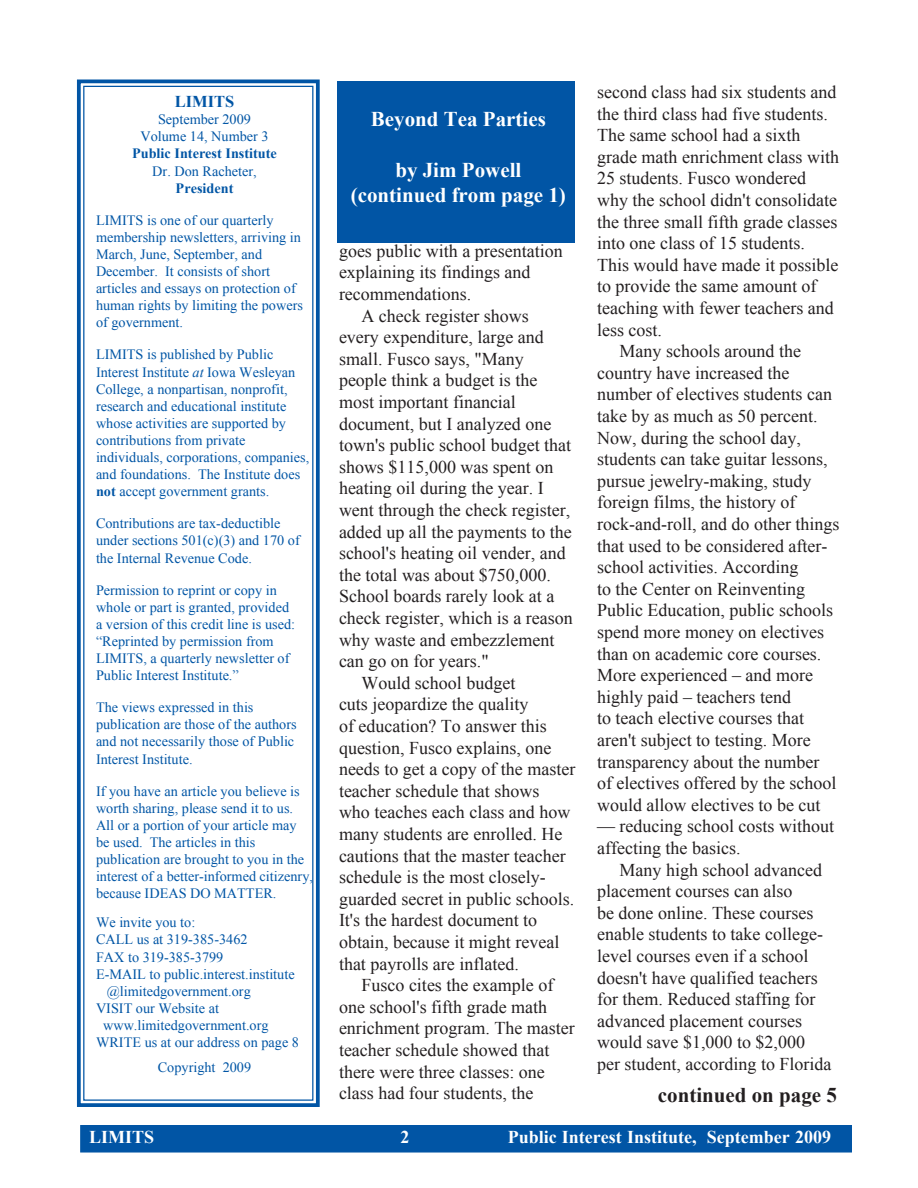
<style>
.page{position:relative;width:918px;height:1188px;background:#fff}
.page>*{position:absolute;margin:0;border:0;box-sizing:border-box;transform-origin:0 0}
.t1{font:700 21px "Times New Roman";color:#fff}
.t2{font:700 21px "Times New Roman";color:#231f20}
.t3{font:18px/21.6px "Times New Roman";color:#231f20}
.t4{font:700 18px "Times New Roman";color:#fff}
.t5{font:700 16.5px "Times New Roman";color:#0155a5}
.t6{font:14.25px/17.1px "Times New Roman";color:#0155a5}
.t7{font:700 14.25px "Times New Roman";color:#0155a5}
.s1{font-style:italic}
.s2{font-weight:700}
</style>
<div class="page">
<div style="left:81px;top:1126px;width:770px;height:26px;background:#0155a5"></div>
<div style="left:80px;top:1125px;width:772px;height:28px;border:2px solid #0155a5"></div>
<svg style="left:76px;top:79px;width:244px;height:1028px"></svg>
<div style="left:83px;top:86px;width:230px;height:1015px;border:1px solid #0155a5"></div>
<div style="left:338px;top:81px;width:237px;height:162px;background:#0155a5"></div>
<p class="t5" style="left:175px;top:90px;width:61px">LIMITS</p>
<p class="t6" style="left:158px;top:111px;width:95px">September 2009</p>
<p class="t6" style="left:140px;top:128px;width:130px">Volume 14, Number 3</p>
<p class="t7" style="left:132px;top:144px;width:146px">Public Interest Institute</p>
<p class="t6" style="left:152px;top:162px;width:106px">Dr. Don Racheter,</p>
<p class="t7" style="left:176px;top:178px;width:59px">President</p>
<p class="t6" style="left:96px;top:211px;width:207px">LIMITS is one of our quarterly membership newsletters, arriving in<br>March, June, September, and</p>
<p class="t6" style="left:96px;top:263px;width:209px">December. It consists of short articles and essays on protection of human rights by limiting the powers of government.</p>
<p class="t6" style="left:96px;top:346px;width:201px">LIMITS is published by Public Interest Institute <span class="s1">at</span> Iowa Wesleyan College, a nonpartisan, nonprofit, research and educational institute whose activities are supported by contributions from private</p>
<p class="t6" style="left:96px;top:449px;width:215px">individuals, corporations, companies, and foundations. The Institute does <span class="s2">not</span> accept government grants.</p>
<p class="t6" style="left:96px;top:515px;width:205px">Contributions are tax-deductible under sections 501(c)(3) and 170 of the Internal Revenue Code.</p>
<p class="t6" style="left:96px;top:581px;width:201px">Permission to reprint or copy in whole or part is granted, provided a version of this credit line is used: “Reprinted by permission from</p>
<p class="t6" style="left:96px;top:650px;width:195px">LIMITS, a quarterly newsletter of<br>Public Interest Institute.”</p>
<p class="t6" style="left:96px;top:699px;width:159px">The views expressed in this</p>
<p class="t6" style="left:96px;top:716px;width:202px">publication are those of the authors and not necessarily those of Public<br>Interest Institute.</p>
<p class="t6" style="left:96px;top:782px;width:205px">If you have an article you believe is worth sharing, please send it to us.<br>All or a portion of your article may be used. The articles in this</p>
<p class="t6" style="left:96px;top:851px;width:219px">publication are brought to you in the interest of a better-informed citizenry, because IDEAS DO MATTER.</p>
<p class="t6" style="left:96px;top:914px;width:101px">We invite you to:</p>
<p class="t6" style="left:96px;top:931px;width:153px">CALL us at 319-385-3462</p>
<p class="t6" style="left:96px;top:948px;width:129px">FAX to 319-385-3799</p>
<p class="t6" style="left:96px;top:965px;width:200px">E-MAIL to public.interest.institute</p>
<p class="t6" style="left:107px;top:982px;width:146px">@limitedgovernment.org</p>
<p class="t6" style="left:96px;top:999px;width:125px">VISIT our Website at</p>
<p class="t6" style="left:103px;top:1016px;width:167px">www.limitedgovernment.org</p>
<p class="t6" style="left:96px;top:1034px;width:205px">WRITE us at our address on page 8</p>
<p class="t6" style="left:158px;top:1058px;width:95px">Copyright 2009</p>
<p class="t1" style="left:371px;top:105px;width:176px">Beyond Tea Parties</p>
<p class="t1" style="left:395px;top:155px;width:127px">by Jim Powell</p>
<p class="t1" style="left:351px;top:180px;width:217px">(continued from page 1)</p>
<p class="t3" style="left:339px;top:240px;width:225px">goes public with a presentation explaining its findings and recommendations.</p>
<p class="t3" style="left:339px;top:305px;width:235px;text-indent:22px">A check register shows every expenditure, large and small. Fusco says, "Many people think a budget is the most important financial document, but I analyzed one town's public school budget that shows $115,000 was spent on heating oil during the year. I went through the check register, added up all the payments to the school's heating oil vender, and the total was about $750,000.<br>School boards rarely look at a check register, which is a reason why waste and embezzlement can go on for years."</p>
<p class="t3" style="left:339px;top:672px;width:238px;text-indent:22px">Would school budget<br>cuts jeopardize the quality<br>of education? To answer this question, Fusco explains, one needs to get a copy of the master teacher schedule that shows<br>who teaches each class and how many students are enrolled. He cautions that the master teacher schedule is the most closely&shy;guarded secret in public schools.<br>It's the hardest document to obtain, because it might reveal that payrolls are inflated.</p>
<p class="t3" style="left:339px;top:974px;width:237px;text-indent:22px">Fusco cites the example of one school's fifth grade math enrichment program. The master teacher schedule showed that there were three classes: one class had four students, the</p>
<p class="t3" style="left:597px;top:81px;width:243px">second class had six students and the third class had five students.<br>The same school had a sixth grade math enrichment class with<br>25 students. Fusco wondered why the school didn't consolidate the three small fifth grade classes into one class of 15 students.<br>This would have made it possible to provide the same amount of teaching with fewer teachers and less cost.</p>
<p class="t3" style="left:597px;top:340px;width:244px;text-indent:22px">Many schools around the country have increased the number of electives students can take by as much as 50 percent.<br>Now, during the school day, students can take guitar lessons, pursue jewelry-making, study foreign films, the history of rock-and-roll, and do other things that used to be considered after&shy;school activities. According<br>to the Center on Reinventing<br>Public Education, public schools spend more money on electives than on academic core courses.<br>More experienced – and more highly paid – teachers tend<br>to teach elective courses that aren't subject to testing. More transparency about the number<br>of electives offered by the school would allow electives to be cut</p>
<p class="t3" style="left:597px;top:815px;width:238px">— reducing school costs without affecting the basics.</p>
<p class="t3" style="left:597px;top:858px;width:236px;text-indent:22px">Many high school advanced placement courses can also<br>be done online. These courses enable students to take college&shy;level courses even if a school doesn't have qualified teachers for them. Reduced staffing for advanced placement courses would save $1,000 to $2,000 per student, according to Florida</p>
<p class="t2" style="left:658px;top:1080px;width:181px">continued on page 5</p>
<p class="t4" style="left:89px;top:1125px;width:67px">LIMITS</p>
<p class="t4" style="left:508px;top:1125px;width:325px">Public Interest Institute, September 2009</p>
</div>
